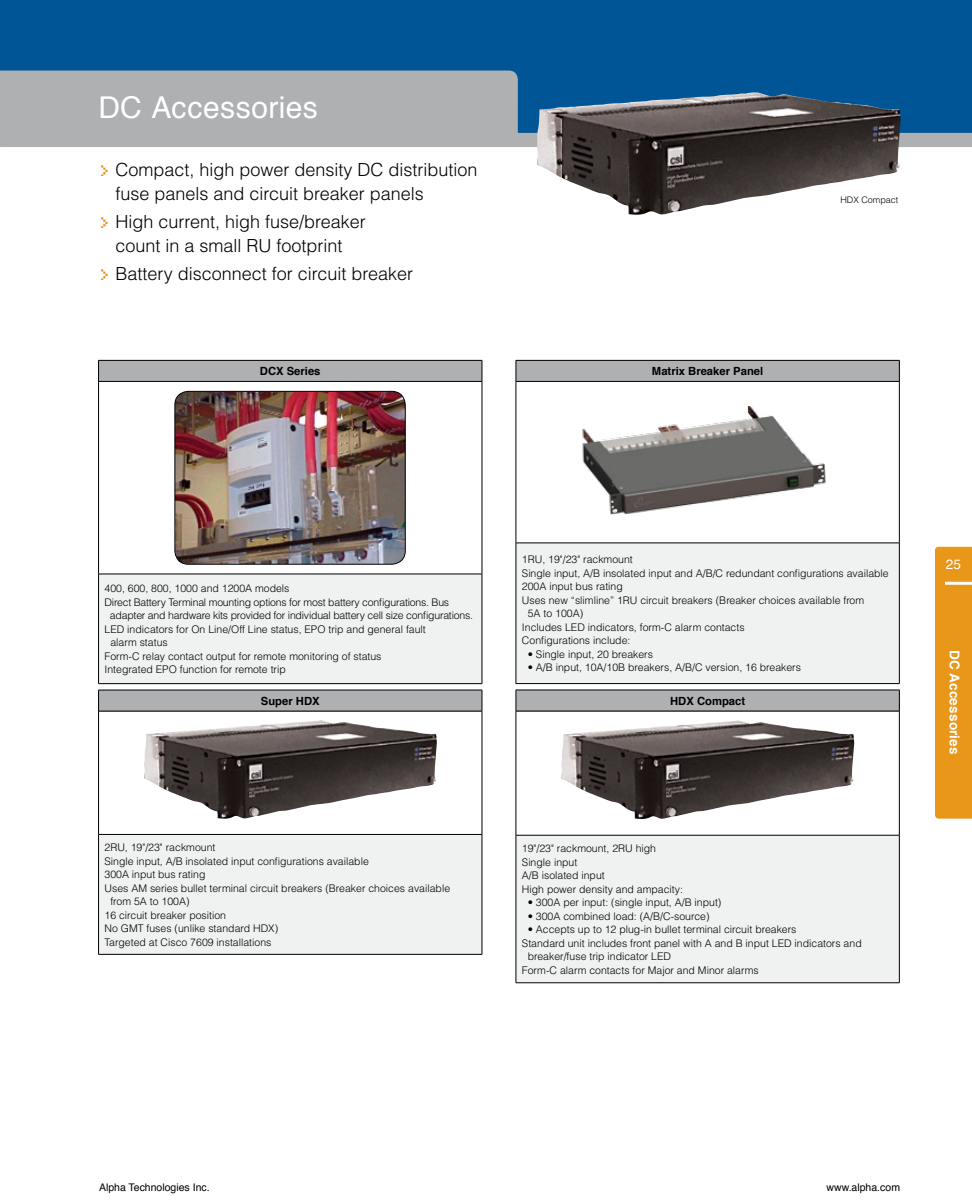
<style>
.page{position:relative;width:972px;height:1202px;background:#fff}
.page>*{position:absolute;margin:0;border:0;box-sizing:border-box;transform-origin:0 0}
.main_headline_produc{font:30px "Helvetica";letter-spacing:.015em;color:#fff}
.Product_Features{font:300 18px/24px "Helvetica";color:#000}
.t1{font:700 13.5px "Helvetica";letter-spacing:.01em;color:#fff}
.t2{font:13.5px "Helvetica";color:#fff}
.Table_head{font:700 11.25px "Helvetica";color:#000}
.Table_light{font:300 10.5px/13.5px "Helvetica";color:#000}
.Table_light-2{font:300 10.5px/13.5px "Helvetica";letter-spacing:-.02em;color:#000}
.t3{font:10.5px "Helvetica";color:#000}
.product_pic_name{font:300 9px "Helvetica";color:#000}
.s1{font-family:"Silkscreen";font-weight:400;color:#e89719}
</style>
<div class="page">
<div style="left:0;top:0;width:972px;height:142px;background:#005596"></div>
<svg style="left:3px;top:70px;width:969px;height:77px;fill:#aeb0b2"></svg>
<div style="left:935px;top:547px;width:37px;height:271px;background:#e89719"></div>
<hr style="left:945px;top:582px;width:27px;height:3px;background:#fff">
<svg style="left:0;top:70px;width:3px;height:77px"></svg>
<div style="left:99px;top:360px;width:383px;height:21px;background:#aeb0b2"></div>
<div style="left:99px;top:574px;width:383px;height:109px;background:#f0f1f1"></div>
<hr style="left:98px;top:360px;width:384px;height:1px;background:#000">
<svg style="left:98px;top:360px;width:1px;height:21px"></svg>
<svg style="left:482px;top:360px;width:1px;height:21px"></svg>
<hr style="left:98px;top:381px;width:384px;height:1px;background:#000">
<hr style="left:98px;top:381px;width:1px;height:193px;background:#000">
<hr style="left:482px;top:381px;width:1px;height:193px;background:#000">
<hr style="left:98px;top:573px;width:384px;height:1px;background:#000">
<hr style="left:98px;top:574px;width:1px;height:109px;background:#000">
<hr style="left:482px;top:574px;width:1px;height:109px;background:#000">
<hr style="left:98px;top:683px;width:384px;height:1px;background:#000">
<img style="left:175px;top:391px;width:230px;height:173px">
<div style="left:175px;top:391px;width:230px;height:173px;border:1px solid #000;border-radius:14px"></div>
<div style="left:99px;top:690px;width:383px;height:21px;background:#aeb0b2"></div>
<div style="left:99px;top:834px;width:383px;height:120px;background:#f0f1f1"></div>
<hr style="left:98px;top:689px;width:384px;height:1px;background:#000">
<svg style="left:98px;top:690px;width:1px;height:21px"></svg>
<svg style="left:482px;top:690px;width:1px;height:21px"></svg>
<hr style="left:98px;top:711px;width:384px;height:1px;background:#000">
<hr style="left:98px;top:711px;width:1px;height:123px;background:#000">
<hr style="left:482px;top:711px;width:1px;height:123px;background:#000">
<hr style="left:98px;top:834px;width:384px;height:1px;background:#000">
<hr style="left:98px;top:834px;width:1px;height:120px;background:#000">
<hr style="left:482px;top:834px;width:1px;height:120px;background:#000">
<hr style="left:98px;top:954px;width:384px;height:1px;background:#000">
<img style="left:144px;top:720px;width:293px;height:99px">
<div style="left:516px;top:360px;width:383px;height:21px;background:#aeb0b2"></div>
<div style="left:516px;top:543px;width:383px;height:140px;background:#f0f1f1"></div>
<hr style="left:516px;top:360px;width:384px;height:1px;background:#000">
<svg style="left:516px;top:360px;width:1px;height:21px"></svg>
<svg style="left:899px;top:360px;width:1px;height:21px"></svg>
<hr style="left:516px;top:381px;width:384px;height:1px;background:#000">
<hr style="left:516px;top:381px;width:1px;height:161px;background:#000">
<hr style="left:899px;top:381px;width:1px;height:161px;background:#000">
<hr style="left:516px;top:542px;width:384px;height:1px;background:#000">
<hr style="left:516px;top:543px;width:1px;height:140px;background:#000">
<hr style="left:899px;top:543px;width:1px;height:140px;background:#000">
<hr style="left:516px;top:683px;width:384px;height:1px;background:#000">
<img style="left:582px;top:406px;width:244px;height:109px">
<div style="left:516px;top:690px;width:383px;height:21px;background:#aeb0b2"></div>
<div style="left:516px;top:835px;width:383px;height:147px;background:#f0f1f1"></div>
<hr style="left:516px;top:689px;width:384px;height:1px;background:#000">
<svg style="left:516px;top:690px;width:1px;height:20px"></svg>
<svg style="left:899px;top:690px;width:1px;height:20px"></svg>
<hr style="left:516px;top:710px;width:384px;height:1px;background:#000">
<hr style="left:516px;top:711px;width:1px;height:124px;background:#000">
<hr style="left:899px;top:711px;width:1px;height:124px;background:#000">
<hr style="left:516px;top:835px;width:384px;height:1px;background:#000">
<hr style="left:516px;top:835px;width:1px;height:147px;background:#000">
<hr style="left:899px;top:835px;width:1px;height:147px;background:#000">
<hr style="left:516px;top:982px;width:384px;height:1px;background:#000">
<img style="left:561px;top:720px;width:293px;height:99px">
<img style="left:536px;top:92px;width:365px;height:123px">
<p class="main_headline_produc" style="left:98px;top:84px;width:221px">DC Accessories</p>
<p class="Product_Features" style="left:116px;top:157px;width:364px;text-indent:-16px"><span class="s1">&gt;</span> Compact, high power density DC distribution fuse panels and circuit breaker panels</p>
<p class="Product_Features" style="left:99px;top:209px;width:268px;text-align:center"><span class="s1">&gt;</span> High current, high fuse/breaker count in a small RU footprint</p>
<p class="Product_Features" style="left:99px;top:261px;width:316px"><span class="s1">&gt;</span> Battery disconnect for circuit breaker</p>
<p class="Table_head" style="left:260px;top:362px;width:62px">DCX Series</p>
<p class="Table_head" style="left:652px;top:362px;width:113px">Matrix Breaker Panel</p>
<p class="product_pic_name" style="left:840px;top:194px;width:60px">HDX Compact</p>
<p class="Table_light" style="left:105px;top:581px;width:187px">400, 600, 800, 1000 and 1200A models</p>
<p class="Table_light-2" style="left:110px;top:595px;width:365px;text-indent:-5px">Direct Battery Terminal mounting options for most battery configurations. Bus adapter and hardware kits provided for individual battery cell size configurations.</p>
<p class="Table_light" style="left:110px;top:622px;width:317px;text-indent:-6px">LED indicators for On Line/Off Line status, EPO trip and general fault alarm status</p>
<p class="Table_light" style="left:105px;top:649px;width:279px">Form-C relay contact output for remote monitoring of status</p>
<p class="Table_light" style="left:105px;top:662px;width:183px">Integrated EPO function for remote trip</p>
<p class="Table_head" style="left:261px;top:691px;width:60px">Super HDX</p>
<p class="Table_light" style="left:522px;top:552px;width:112px">1RU, 19"/23" rackmount</p>
<p class="Table_light" style="left:522px;top:566px;width:368px">Single input, A/B insolated input and A/B/C redundant configurations available</p>
<p class="Table_light" style="left:522px;top:579px;width:102px">200A input bus rating</p>
<p class="Table_light" style="left:528px;top:593px;width:338px;text-indent:-6px">Uses new “slimline” 1RU circuit breakers (Breaker choices available from<br>5A to 100A)</p>
<p class="Table_light" style="left:522px;top:620px;width:224px">Includes LED indicators, form-C alarm contacts</p>
<p class="Table_light" style="left:522px;top:633px;width:110px">Configurations include:</p>
<p class="Table_light" style="left:528px;top:647px;width:127px">• Single input, 20 breakers</p>
<p class="Table_light" style="left:528px;top:660px;width:275px">• A/B input, 10A/10B breakers, A/B/C version, 16 breakers</p>
<p class="Table_head" style="left:670px;top:691px;width:77px">HDX Compact</p>
<p class="Table_light" style="left:105px;top:840px;width:112px">2RU, 19"/23" rackmount</p>
<p class="Table_light" style="left:105px;top:854px;width:266px">Single input, A/B insolated input configurations available</p>
<p class="Table_light" style="left:105px;top:867px;width:102px">300A input bus rating</p>
<p class="Table_light" style="left:110px;top:881px;width:341px;text-indent:-6px">Uses AM series bullet terminal circuit breakers (Breaker choices available from 5A to 100A)</p>
<p class="Table_light" style="left:105px;top:908px;width:123px">16 circuit breaker position</p>
<p class="Table_light" style="left:105px;top:921px;width:175px">No GMT fuses (unlike standard HDX)</p>
<p class="Table_light" style="left:105px;top:935px;width:168px">Targeted at Cisco 7609 installations</p>
<p class="Table_light" style="left:522px;top:841px;width:136px">19"/23" rackmount, 2RU high</p>
<p class="Table_light" style="left:522px;top:855px;width:57px">Single input</p>
<p class="Table_light" style="left:522px;top:868px;width:84px">A/B isolated input</p>
<p class="Table_light" style="left:522px;top:882px;width:163px">High power density and ampacity:</p>
<p class="Table_light" style="left:528px;top:895px;width:195px">• 300A per input: (single input, A/B input)</p>
<p class="Table_light" style="left:528px;top:909px;width:183px">• 300A combined load: (A/B/C-source)</p>
<p class="Table_light" style="left:528px;top:922px;width:270px">• Accepts up to 12 plug-in bullet terminal circuit breakers</p>
<p class="Table_light" style="left:528px;top:936px;width:335px;text-indent:-6px">Standard unit includes front panel with A and B input LED indicators and breaker/fuse trip indicator LED</p>
<p class="Table_light" style="left:522px;top:963px;width:238px">Form-C alarm contacts for Major and Minor alarms</p>
<p class="t2" style="left:946px;top:554px;width:17px">25</p>
<p class="t1" style="left:965px;top:650px;width:106px;rotate:90deg">DC Accessories</p>
<p class="t3" style="left:99px;top:1179px;width:112px">Alpha Technologies Inc.</p>
<p class="t3" style="left:827px;top:1179px;width:75px">www.alpha.com</p>
</div>
